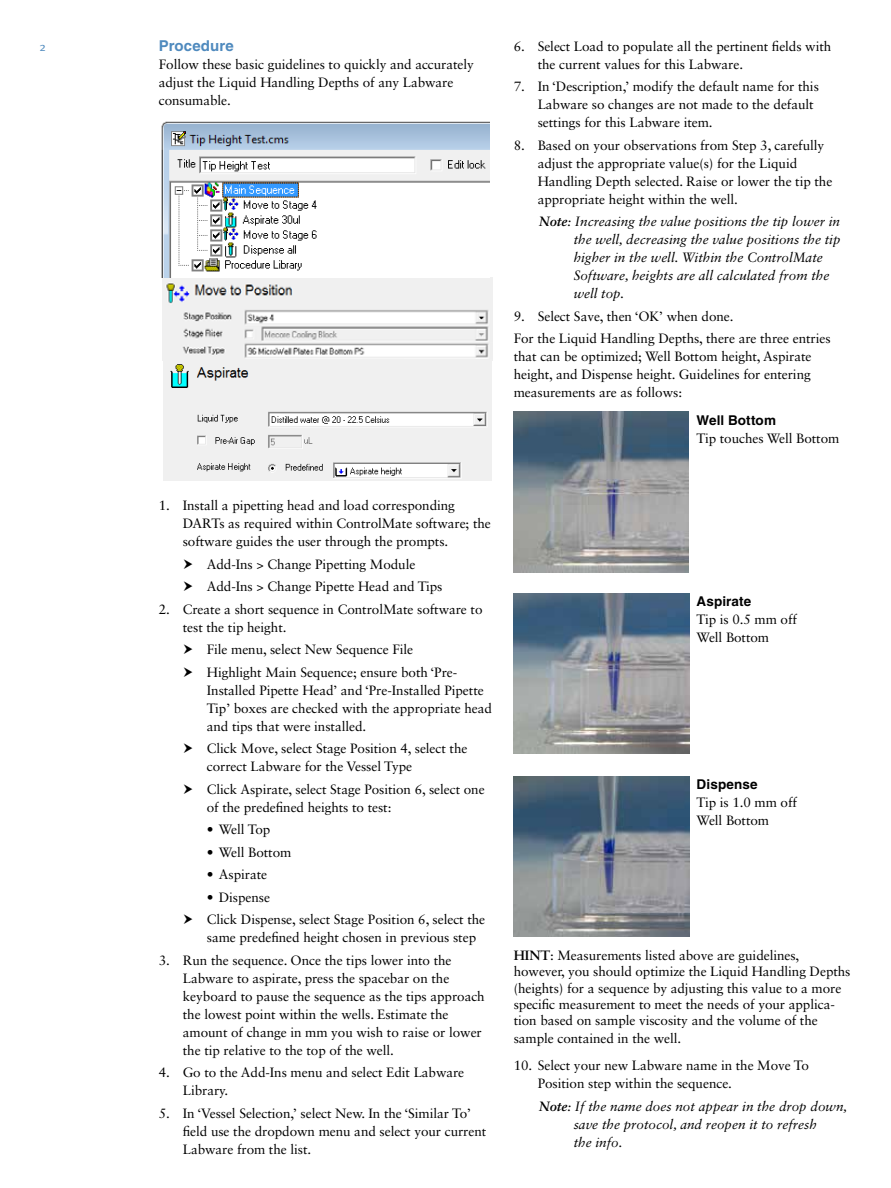
<style>
.page{position:relative;width:891px;height:1188px;background:#fff}
.page>*{position:absolute;margin:0;border:0;box-sizing:border-box;transform-origin:0 0}
.t1{font:700 15px "Helvetica LT Std";letter-spacing:.005em;color:#4f8abe}
.t2{font:13.5px/18px "Sabon LT Std";letter-spacing:-.005em;color:#000}
.t3{font:italic 13.5px/18px "Sabon LT Std";color:#000}
.t4{font:700 13.5px "Helvetica LT Std";letter-spacing:.01em;color:#000}
.t5{font:12px "Meta Normal";color:#4f8abe}
.s1{font-weight:700}
</style>
<div class="page">
<img style="left:513px;top:412px;width:175px;height:160px">
<img style="left:514px;top:593px;width:175px;height:161px">
<img style="left:514px;top:776px;width:175px;height:161px">
<img style="left:163px;top:278px;width:330px;height:83px">
<img style="left:161px;top:121px;width:328px;height:157px">
<img style="left:163px;top:360px;width:328px;height:120px">
<p class="t5" style="left:40px;top:39px;width:8px">2</p>
<p class="t1" style="left:159px;top:37px;width:76px">Procedure</p>
<p class="t2" style="left:159px;top:55px;width:317px">Follow these basic guidelines to quickly and accurately adjust the Liquid Handling Depths of any Labware consumable.</p>
<p class="t2" style="left:183px;top:496px;width:310px;text-indent:-24px">1. Install a pipetting head and load corresponding<br>DARTs as required within ControlMate software; the software guides the user through the prompts.</p>
<p class="t2" style="left:207px;top:553px;width:237px;line-height:22.5px">Add-Ins &gt; Change Pipetting Module<br>Add-Ins &gt; Change Pipette Head and Tips</p>
<p class="t2" style="left:183px;top:600px;width:301px;text-indent:-24px">2. Create a short sequence in ControlMate software to test the tip height.</p>
<p class="t2" style="left:207px;top:638px;width:252px;line-height:22.5px">File menu, select New Sequence File<br>Highlight Main Sequence; ensure both ‘Pre-</p>
<p class="t2" style="left:207px;top:681px;width:287px">Installed Pipette Head’ and ‘Pre-Installed Pipette<br>Tip’ boxes are checked with the appropriate head and tips that were installed.</p>
<p class="t2" style="left:207px;top:739px;width:262px">Click Move, select Stage Position 4, select the correct Labware for the Vessel Type</p>
<p class="t2" style="left:207px;top:780px;width:279px">Click Aspirate, select Stage Position 6, select one of the predefined heights to test:</p>
<p class="t2" style="left:207px;top:820px;width:65px">• Well Top</p>
<p class="t2" style="left:207px;top:843px;width:86px">• Well Bottom</p>
<p class="t2" style="left:207px;top:865px;width:62px">• Aspirate</p>
<p class="t2" style="left:207px;top:886px;width:280px;line-height:22.5px">• Dispense<br>Click Dispense, select Stage Position 6, select the</p>
<p class="t2" style="left:207px;top:928px;width:271px">same predefined height chosen in previous step</p>
<p class="t2" style="left:183px;top:951px;width:303px;text-indent:-24px">3. Run the sequence. Once the tips lower into the Labware to aspirate, press the spacebar on the keyboard to pause the sequence as the tips approach the lowest point within the wells. Estimate the amount of change in mm you wish to raise or lower the tip relative to the top of the well.</p>
<p class="t2" style="left:183px;top:1063px;width:283px;text-indent:-24px">4. Go to the Add-Ins menu and select Edit Labware<br>Library.</p>
<p class="t2" style="left:183px;top:1104px;width:305px;text-indent:-24px">5. In ‘Vessel Selection,’ select New. In the ‘Similar To’ field use the dropdown menu and select your current<br>Labware from the list.</p>
<p class="t2" style="left:538px;top:37px;width:295px;text-indent:-24px">6. Select Load to populate all the pertinent fields with the current values for this Labware.</p>
<p class="t2" style="left:538px;top:77px;width:283px;text-indent:-24px">7. In ‘Description,’ modify the default name for this<br>Labware so changes are not made to the default settings for this Labware item.</p>
<p class="t2" style="left:538px;top:136px;width:296px;text-indent:-24px">8. Based on your observations from Step 3, carefully adjust the appropriate value(s) for the Liquid Handling Depth selected. Raise or lower the tip the appropriate height within the well.</p>
<p class="t3" style="left:574px;top:213px;width:268px;text-indent:-35px"><span class="s1">Note</span>: Increasing the value positions the tip lower in the well, decreasing the value positions the tip higher in the well. Within the ControlMate Software, heights are all calculated from the well top.</p>
<p class="t2" style="left:514px;top:305px;width:318px;line-height:22.5px">9. Select Save, then ‘OK’ when done.<br>For the Liquid Handling Depths, there are three entries</p>
<p class="t2" style="left:514px;top:347px;width:299px;text-align:justify">that can be optimized; Well Bottom height, Aspirate height, and Dispense height. Guidelines for entering measurements are as follows:</p>
<p class="t4" style="left:697px;top:412px;width:81px">Well Bottom</p>
<p class="t2" style="left:697px;top:430px;width:144px">Tip touches Well Bottom</p>
<p class="t4" style="left:697px;top:593px;width:56px">Aspirate</p>
<p class="t2" style="left:697px;top:610px;width:102px">Tip is 0.5 mm off<br>Well Bottom</p>
<p class="t4" style="left:697px;top:776px;width:63px">Dispense</p>
<p class="t2" style="left:697px;top:794px;width:102px">Tip is 1.0 mm off<br>Well Bottom</p>
<p class="t2" style="left:514px;top:947px;width:338px;line-height:16.2px"><span class="s1">HINT</span>: Measurements listed above are guidelines, however, you should optimize the Liquid Handling Depths (heights) for a sequence by adjusting this value to a more specific measurement to meet the needs of your applica&shy;tion based on sample viscosity and the volume of the</p>
<p class="t2" style="left:514px;top:1029px;width:169px">sample contained in the well.</p>
<p class="t2" style="left:538px;top:1056px;width:273px;text-indent:-24px">10. Select your new Labware name in the Move To<br>Position step within the sequence.</p>
<p class="t3" style="left:574px;top:1097px;width:275px;text-indent:-35px"><span class="s1">Note</span>: If the name does not appear in the drop down, save the protocol, and reopen it to refresh<br>the info.</p>
</div>
